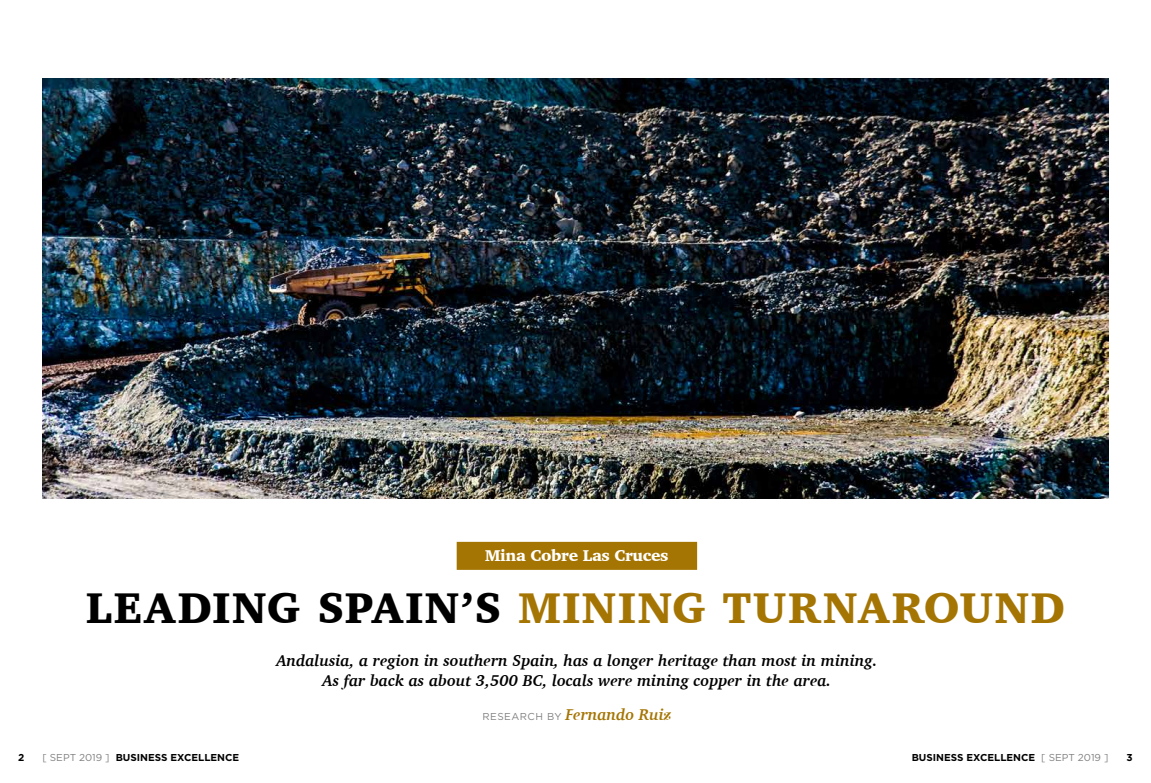
<style>
.page{position:relative;width:1151px;height:783px;background:#fff}
.page>*{position:absolute;margin:0;border:0;box-sizing:border-box;transform-origin:0 0}
.t1{font:900 44px "Charter";letter-spacing:.035em;color:#a57503}
.t2{font:italic 700 16px/20px "Charter";color:#000;text-align:center}
.t3{font:italic 700 16px "Charter";color:#a57503}
.t4{font:900 16px "Charter";letter-spacing:-.02em;color:#fff}
.t5{font:700 10px "Gotham";color:#000}
.s1{color:#000}
.s2{font-family:"Gotham";font-weight:400;font-style:normal;font-size:10px;color:#808080}
.s3{font-weight:400;color:#808080}
</style>
<div class="page">
<div style="left:457px;top:541px;width:240px;height:28px;background:#a57503"></div>
<img style="left:43px;top:78px;width:1065px;height:420px">
<p class="t4" style="left:485px;top:545px;width:185px">Mina Cobre Las Cruces</p>
<h1 class="t1" style="left:86px;top:580px;width:981px"><span class="s1">LEADING SPAIN’S</span> MINING TURNAROUND</h1>
<p class="t2" style="left:276px;top:650px;width:602px">Andalusia, a region in southern Spain, has a longer heritage than most in mining.<br>As far back as about 3,500 BC, locals were mining copper in the area.</p>
<p class="t3" style="left:482px;top:701px;width:190px"><span class="s2">RESEARCH BY</span> Fernando Ruiz</p>
<p class="t5" style="left:18px;top:750px;width:8px">2</p>
<p class="t5" style="left:43px;top:750px;width:198px"><span class="s3">[ SEPT 2019 ]</span> BUSINESS EXCELLENCE</p>
<p class="t5" style="left:1127px;top:750px;width:8px">3</p>
<p class="t5" style="left:912px;top:750px;width:198px">BUSINESS EXCELLENCE <span class="s3">[ SEPT 2019 ]</span></p>
</div>
